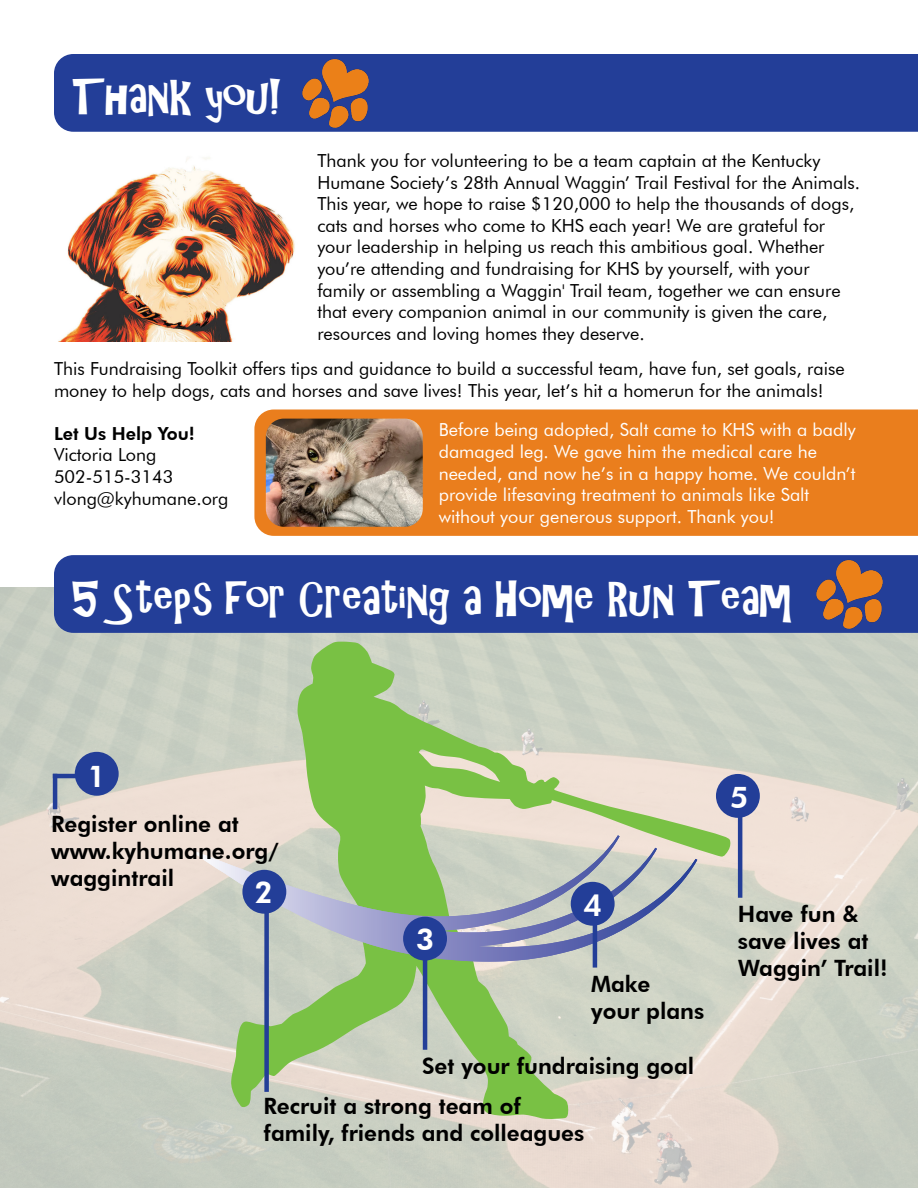
<style>
.page{position:relative;width:918px;height:1188px;background:#fff}
.page>*{position:absolute;margin:0;border:0;box-sizing:border-box;transform-origin:0 0}
.t1{font:45px "ARCHRISTY";color:#fff}
.t2{font:800 30px "Futura BT";color:#fff}
.t3{font:800 22.5px/27px "Futura BT";color:#000}
.t4{font:18px/21.6px "Futura BT";color:#000}
.t5{font:18px/21.6px "Futura BT";color:#fff}
.t6{font:800 18px "Futura BT";color:#000}
</style>
<div class="page">
<img style="left:0;top:588px;width:918px;height:600px">
<img style="left:58px;top:157px;width:237px;height:185px">
<div style="left:54px;top:54px;width:864px;height:78px;background:#233e98"></div>
<div style="left:54px;top:555px;width:864px;height:78px;background:#233e98"></div>
<svg style="left:231px;top:642px;width:500px;height:478px;background:#bed0a7"></svg>
<svg style="left:195px;top:835px;width:502px;height:127px;background:#b6c2b3"></svg>
<div style="left:75px;top:752px;width:44px;height:44px;background:#233e98;border-radius:50%"></div>
<hr style="left:53px;top:774px;width:44px;height:4px;background:#233e98">
<div style="left:242px;top:870px;width:44px;height:44px;background:#233e98;border-radius:50%"></div>
<div style="left:264px;top:892px;width:5px;height:200px;background:#233e98"></div>
<div style="left:403px;top:917px;width:44px;height:44px;background:#233e98;border-radius:50%"></div>
<hr style="left:423px;top:939px;width:4px;height:111px;background:#233e98">
<div style="left:571px;top:882px;width:44px;height:44px;background:#233e98;border-radius:50%"></div>
<hr style="left:593px;top:904px;width:4px;height:64px;background:#233e98">
<div style="left:716px;top:774px;width:44px;height:44px;background:#233e98;border-radius:50%"></div>
<hr style="left:738px;top:796px;width:4px;height:102px;background:#233e98">
<hr style="left:53px;top:774px;width:4px;height:35px;background:#233e98">
<img style="left:302px;top:57px;width:67px;height:72px">
<img style="left:815px;top:558px;width:67px;height:72px">
<div style="left:254px;top:410px;width:664px;height:126px;background:#ea7e1d"></div>
<img style="left:266px;top:419px;width:157px;height:108px">
<p class="t1" style="left:72px;top:71px;width:212px">Thank you!</p>
<p class="t4" style="left:317px;top:150px;width:544px">Thank you for volunteering to be a team captain at the Kentucky Humane Society’s 28th Annual Waggin’ Trail Festival for the Animals.<br>This year, we hope to raise $120,000 to help the thousands of dogs, cats and horses who come to KHS each year! We are grateful for your leadership in helping us reach this ambitious goal. Whether you’re attending and fundraising for KHS by yourself, with your family or assembling a Waggin' Trail team, together we can ensure that every companion animal in our community is given the care, resources and loving homes they deserve.</p>
<p class="t4" style="left:54px;top:358px;width:792px">This Fundraising Toolkit offers tips and guidance to build a successful team, have fun, set goals, raise money to help dogs, cats and horses and save lives! This year, let’s hit a homerun for the animals!</p>
<p class="t6" style="left:54px;top:422px;width:143px">Let Us Help You!</p>
<p class="t4" style="left:54px;top:444px;width:104px">Victoria Long</p>
<p class="t4" style="left:54px;top:466px;width:121px">502-515-3143</p>
<p class="t4" style="left:54px;top:487px;width:176px">vlong@kyhumane.org</p>
<p class="t5" style="left:439px;top:419px;width:418px">Before being adopted, Salt came to KHS with a badly damaged leg. We gave him the medical care he needed, and now he’s in a happy home. We couldn’t provide lifesaving treatment to animals like Salt without your generous support. Thank you!</p>
<p class="t1" style="left:72px;top:572px;width:722px">5 Steps for Creating a Home Run Team</p>
<p class="t2" style="left:88px;top:758px;width:20px">1</p>
<p class="t3" style="left:51px;top:811px;width:229px">Register online at www.kyhumane.org/ waggintrail</p>
<p class="t2" style="left:254px;top:874px;width:20px">2</p>
<p class="t2" style="left:416px;top:921px;width:20px">3</p>
<p class="t2" style="left:583px;top:887px;width:20px">4</p>
<p class="t3" style="left:591px;top:971px;width:115px">Make your plans</p>
<p class="t3" style="left:422px;top:1052px;width:274px">Set your fundraising goal</p>
<p class="t3" style="left:264px;top:1092px;width:322px">Recruit a strong team of family, friends and colleagues</p>
<p class="t2" style="left:730px;top:779px;width:20px">5</p>
<p class="t3" style="left:738px;top:900px;width:151px">Have fun &amp; save lives at<br>Waggin’ Trail!</p>
</div>
